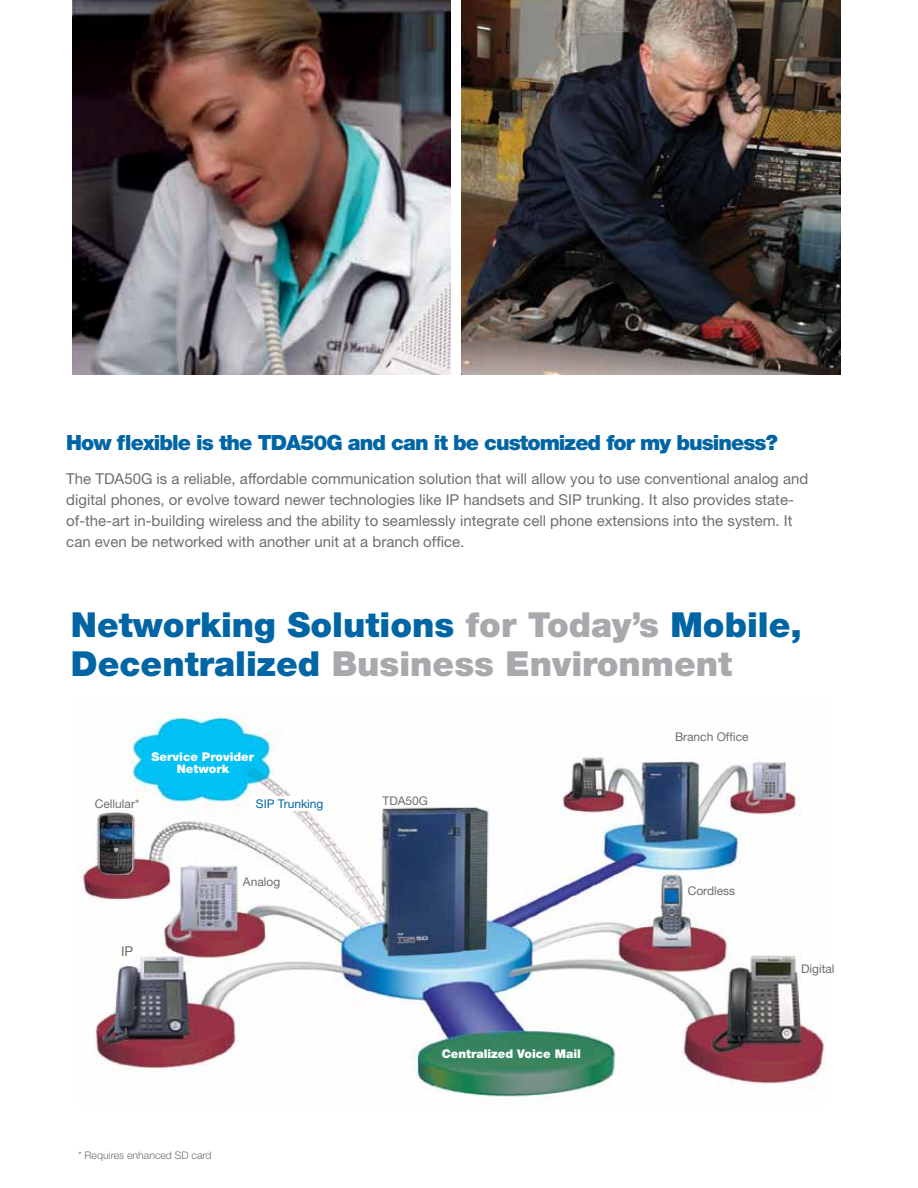
<style>
.page{position:relative;width:918px;height:1188px;background:#fff}
.page>*{position:absolute;margin:0;border:0;box-sizing:border-box;transform-origin:0 0}
.t1{font:900 34.5px/39px "Helvetica Neue";color:#0065a4}
.t2{font:900 21px "Helvetica Neue";letter-spacing:-.045em;color:#0065a4}
.t3{font:15px/21px "Helvetica Neue";color:#6d6e71}
.t4{font:13.5px "Helvetica Neue";color:#6d6e71}
.t5{font:12px "Helvetica Neue";color:#6d6e71}
.t6{font:900 12px/12px "Helvetica Neue";color:#fff;text-align:center}
.t7{font:12px "Helvetica Neue";color:#0065a4}
.t8{font:300 10.5px "Helvetica Neue";color:#6d6e71}
.s1{color:#a7a9ac}
</style>
<div class="page">
<img style="left:78px;top:712px;width:747px;height:387px">
<div style="left:249px;top:796px;width:90px;height:15px;background:#fff"></div>
<img style="left:72px;top:0;width:378px;height:375px">
<img style="left:462px;top:0;width:378px;height:375px">
<h2 class="t2" style="left:66px;top:430px;width:713px">How flexible is the TDA50G and can it be customized for my business?</h2>
<p class="t3" style="left:66px;top:468px;width:744px">The TDA50G is a reliable, affordable communication solution that will allow you to use conventional analog and digital phones, or evolve toward newer technologies like IP handsets and SIP trunking. It also provides state&shy;of-the-art in-building wireless and the ability to seamlessly integrate cell phone extensions into the system. It can even be networked with another unit at a branch office.</p>
<h1 class="t1" style="left:71px;top:605px;width:733px">Networking Solutions <span class="s1">for Today’s</span> Mobile,<br>Decentralized <span class="s1">Business Environment</span></h1>
<p class="t5" style="left:95px;top:797px;width:46px">Cellular*</p>
<p class="t6" style="left:152px;top:750px;width:104px">Service Provider<br>Network</p>
<p class="t7" style="left:256px;top:797px;width:69px">SIP Trunking</p>
<p class="t4" style="left:121px;top:944px;width:14px">IP</p>
<p class="t5" style="left:243px;top:874px;width:39px">Analog</p>
<p class="t8" style="left:78px;top:1149px;width:135px">* Requires enhanced SD card</p>
<p class="t5" style="left:383px;top:794px;width:47px">TDA50G</p>
<p class="t6" style="left:442px;top:1047px;width:141px">Centralized Voice Mail</p>
<p class="t5" style="left:675px;top:729px;width:75px">Branch Office</p>
<p class="t5" style="left:688px;top:883px;width:49px">Cordless</p>
<p class="t5" style="left:801px;top:961px;width:35px">Digital</p>
</div>
